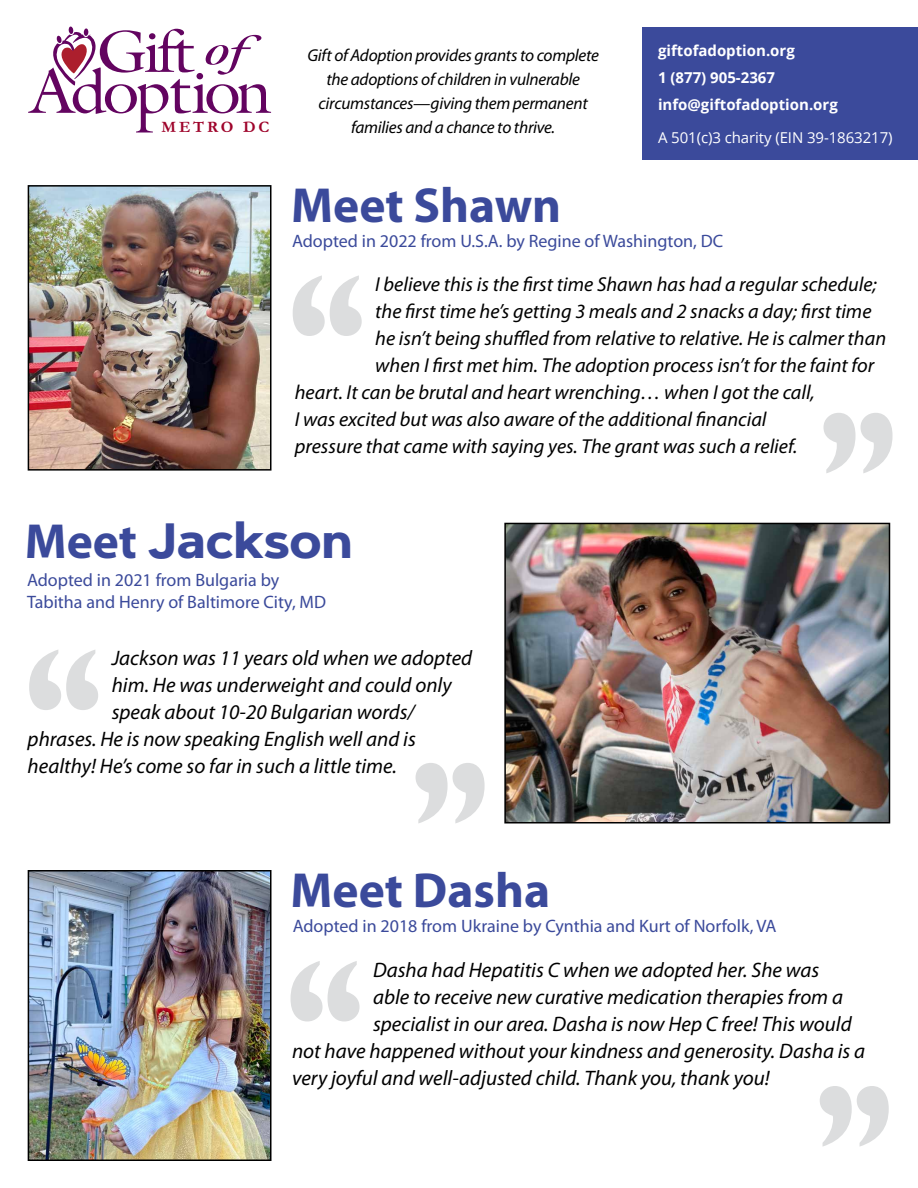
<style>
.page{position:relative;width:918px;height:1188px;background:#fff}
.page>*{position:absolute;margin:0;border:0;box-sizing:border-box;transform-origin:0 0}
.t1{font:700 49.5px "Myriad Pro";color:#3b4a9b}
.t2{font:700 49.5px "Artegra Sans";color:#3b4a9b}
.t3{font:italic 21px "Myriad Pro";color:#000}
.t4{font:italic 20.25px "Myriad Pro";color:#000}
.t5{font:18px/21.6px "Myriad Pro";color:#3b4a9b}
.t6{font:italic 17.25px/24px "Myriad Pro";letter-spacing:-.015em;color:#000;text-align:center}
.t7{font:700 16.05px "Garamond";letter-spacing:.175em;color:#9e032a}
.t8{font:700 15px/27px "Open Sans";color:#fff}
.t9{font:15px "Open Sans";letter-spacing:-.005em;color:#fff}
.s1{font-family:"Myriad Pro"}
</style>
<div class="page">
<div style="left:643px;top:27px;width:275px;height:133px;background:#3b4a9b"></div>
<img style="left:31px;top:873px;width:238px;height:285px">
<div style="left:28px;top:870px;width:244px;height:291px;border:2px solid #000"></div>
<img style="left:31px;top:188px;width:238px;height:280px">
<div style="left:28px;top:185px;width:244px;height:286px;border:2px solid #000"></div>
<img style="left:507px;top:526px;width:380px;height:295px">
<div style="left:504px;top:523px;width:386px;height:301px;border:2px solid #000"></div>
<svg style="left:824px;top:413px;width:69px;height:60px"></svg>
<svg style="left:293px;top:275px;width:69px;height:61px"></svg>
<svg style="left:416px;top:763px;width:69px;height:60px"></svg>
<svg style="left:29px;top:650px;width:69px;height:60px"></svg>
<svg style="left:820px;top:1086px;width:69px;height:60px"></svg>
<svg style="left:291px;top:961px;width:69px;height:60px"></svg>
<svg style="left:28px;top:27px;width:243px;height:106px"></svg>
<p class="t7" style="left:161px;top:116px;width:109px">METRO DC</p>
<p class="t6" style="left:307px;top:43px;width:293px">Gift of Adoption provides grants to complete the adoptions of children in vulnerable circumstances—giving them permanent families and a chance to thrive.</p>
<h1 class="t1" style="left:291px;top:173px;width:272px">Meet Shawn</h1>
<p class="t8" style="left:658px;top:37px;width:181px">giftofadoption.org<br>1 (877) 905-2367 info@giftofadoption.org</p>
<p class="t9" style="left:658px;top:128px;width:236px">A 501(c)3 charity (EIN 39-1863217)</p>
<p class="t5" style="left:292px;top:230px;width:433px">Adopted in 2022 from U.S.A. by Regine of Washington, DC</p>
<p class="t4" style="left:375px;top:272px;width:503px">I believe this is the first time Shawn has had a regular schedule;</p>
<p class="t4" style="left:375px;top:299px;width:498px">the first time he’s getting 3 meals and 2 snacks a day; first time</p>
<p class="t4" style="left:375px;top:326px;width:512px">he isn’t being shuffled from relative to relative. He is calmer than</p>
<p class="t4" style="left:375px;top:353px;width:501px">when I first met him. The adoption process isn’t for the faint for</p>
<p class="t4" style="left:295px;top:380px;width:521px">heart. It can be brutal and heart wrenching… when I got the call,</p>
<p class="t4" style="left:295px;top:407px;width:473px">I was excited but was also aware of the additional financial</p>
<p class="t4" style="left:295px;top:434px;width:504px">pressure that came with saying yes. The grant was such a relief.</p>
<h1 class="t2" style="left:25px;top:504px;width:329px"><span class="s1">Meet</span> Jackson</h1>
<p class="t5" style="left:27px;top:569px;width:301px">Adopted in 2021 from Bulgaria by<br>Tabitha and Henry of Baltimore City, MD</p>
<p class="t3" style="left:112px;top:645px;width:362px">Jackson was 11 years old when we adopted</p>
<p class="t3" style="left:112px;top:672px;width:341px">him. He was underweight and could only</p>
<p class="t3" style="left:112px;top:699px;width:304px">speak about 10-20 Bulgarian words/</p>
<p class="t3" style="left:28px;top:726px;width:390px">phrases. He is now speaking English well and is</p>
<p class="t3" style="left:28px;top:753px;width:371px">healthy! He’s come so far in such a little time.</p>
<h1 class="t1" style="left:291px;top:858px;width:261px">Meet Dasha</h1>
<p class="t5" style="left:293px;top:915px;width:485px">Adopted in 2018 from Ukraine by Cynthia and Kurt of Norfolk, VA</p>
<p class="t3" style="left:373px;top:957px;width:448px">Dasha had Hepatitis C when we adopted her. She was</p>
<p class="t3" style="left:373px;top:984px;width:472px">able to receive new curative medication therapies from a</p>
<p class="t3" style="left:373px;top:1011px;width:480px">specialist in our area. Dasha is now Hep C free! This would</p>
<p class="t3" style="left:292px;top:1038px;width:575px">not have happened without your kindness and generosity. Dasha is a</p>
<p class="t3" style="left:292px;top:1065px;width:479px">very joyful and well-adjusted child. Thank you, thank you!</p>
</div>
